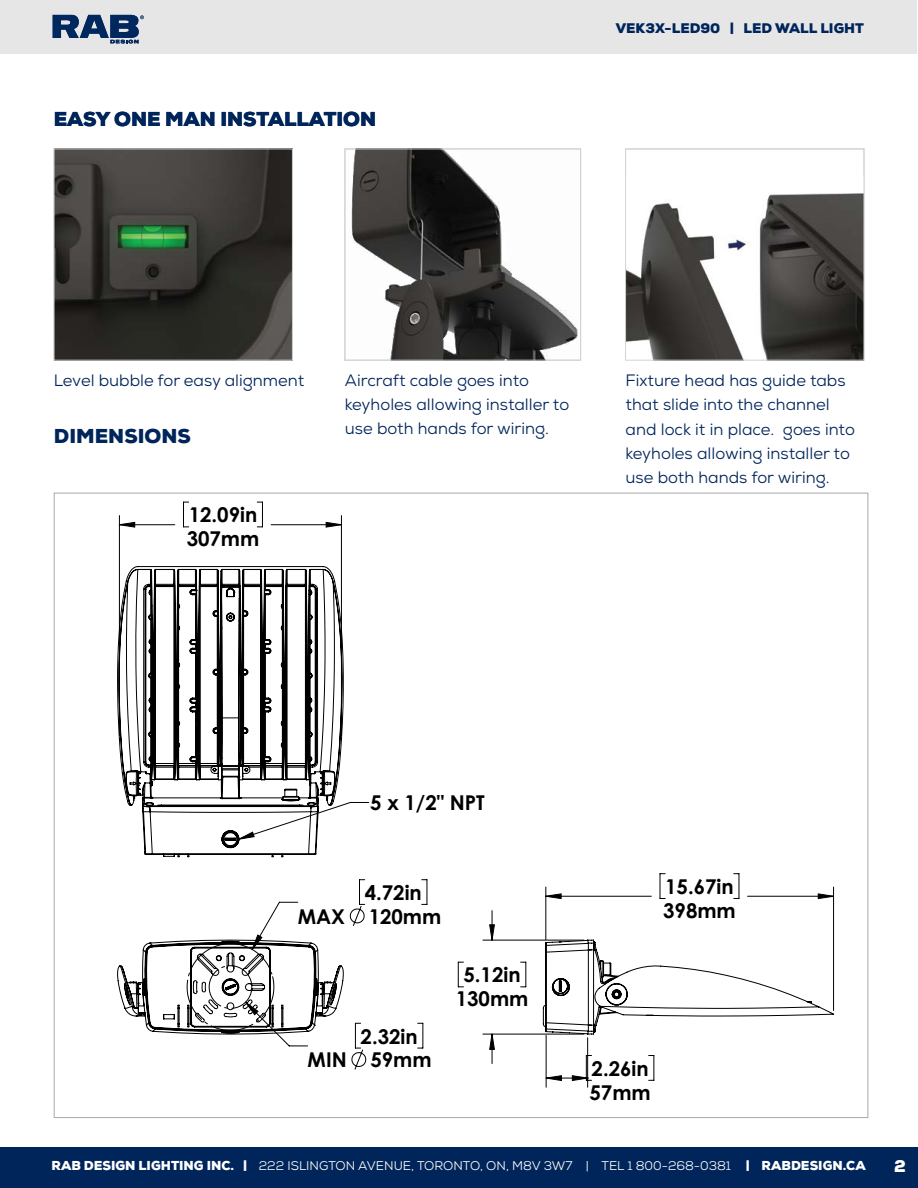
<style>
.page{position:relative;width:918px;height:1188px;background:#fff}
.page>*{position:absolute;margin:0;border:0;box-sizing:border-box;transform-origin:0 0}
.t1{font:700 20.4px/23.9px "Century Gothic";color:#000}
.t2{font:900 19.5px "Nexa";color:#00255a}
.t3{font:16.5px/24.3px "Nexa";color:#00255a}
.t4{font:900 16.5px "Nexa";color:#fff}
.t5{font:900 13.5px "Nexa";color:#00255a}
.t6{font:12.6px "Nexa";color:#fff}
.s1{font-weight:900}
</style>
<div class="page">
<div style="left:0;top:1147px;width:918px;height:41px;background:#00255a"></div>
<div style="left:1px;top:1px;width:916px;height:53px;background:#e6e6e7"></div>
<svg style="left:53px;top:15px;width:91px;height:29px"></svg>
<svg style="left:119px;top:522px;width:715px;height:559px"></svg>
<svg style="left:117px;top:879px;width:310px;height:191px"></svg>
<svg style="left:543px;top:939px;width:291px;height:96px"></svg>
<svg style="left:117px;top:566px;width:227px;height:291px"></svg>
<img style="left:56px;top:151px;width:235px;height:207px">
<img style="left:627px;top:193px;width:235px;height:165px">
<img style="left:351px;top:151px;width:227px;height:207px">
<div style="left:625px;top:149px;width:239px;height:211px;border:1px solid #d1d3d4"></div>
<div style="left:345px;top:149px;width:236px;height:211px;border:1px solid #d1d3d4"></div>
<p class="t2" style="left:54px;top:106px;width:324px">EASY ONE MAN INSTALLATION</p>
<p class="t5" style="left:616px;top:19px;width:250px">VEK3X-LED90 | LED WALL LIGHT</p>
<p class="t3" style="left:54px;top:368px;width:252px">Level bubble for easy alignment</p>
<p class="t3" style="left:345px;top:368px;width:226px">Aircraft cable goes into keyholes allowing installer to use both hands for wiring.</p>
<p class="t3" style="left:626px;top:368px;width:231px">Fixture head has guide tabs that slide into the channel and lock it in place. goes into keyholes allowing installer to use both hands for wiring.</p>
<p class="t2" style="left:54px;top:423px;width:138px">DIMENSIONS</p>
<p class="t1" style="left:187px;top:502px;width:74px">12.09in<br>307mm</p>
<p class="t1" style="left:370px;top:790px;width:116px">5 x 1/2" NPT</p>
<p class="t1" style="left:298px;top:904px;width:49px">MAX</p>
<p class="t1" style="left:365px;top:880px;width:78px">4.72in<br>120mm</p>
<p class="t1" style="left:308px;top:1047px;width:41px">MIN</p>
<p class="t1" style="left:370px;top:1023px;width:63px;text-indent:-10px">2.32in<br>59mm</p>
<p class="t1" style="left:456px;top:962px;width:74px;text-align:center">5.12in<br>130mm</p>
<p class="t1" style="left:663px;top:874px;width:74px">15.67in<br>398mm</p>
<p class="t1" style="left:590px;top:1056px;width:63px">2.26in<br>57mm</p>
<p class="t6" style="left:51px;top:1158px;width:816px"><span class="s1">RAB DESIGN LIGHTING INC. |</span> 222 ISLINGTON AVENUE, TORONTO, ON, M8V 3W7 | TEL 1 800-268-0381 <span class="s1">| RABDESIGN.CA</span></p>
<p class="t4" style="left:894px;top:1155px;width:13px">2</p>
</div>
